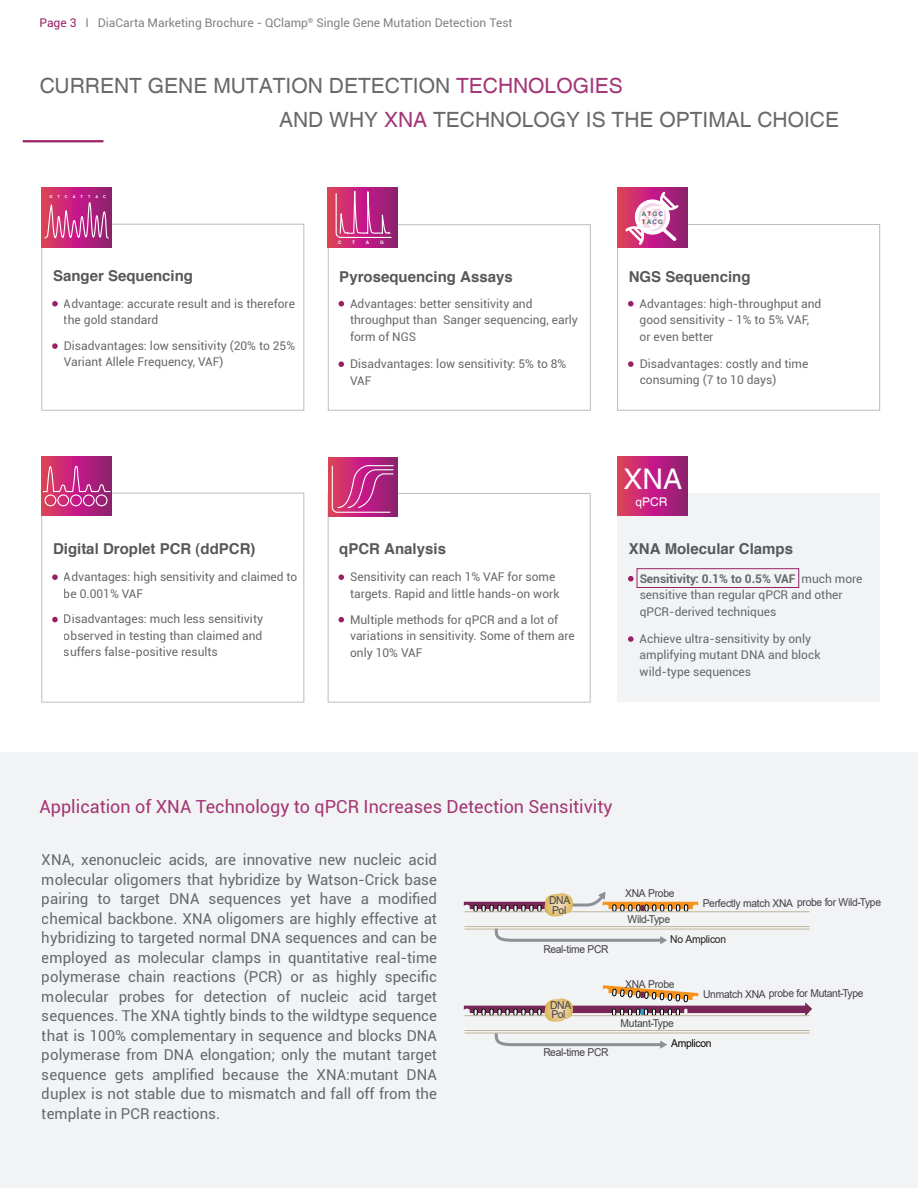
<style>
.page{position:relative;width:918px;height:1188px;background:#fff}
.page>*{position:absolute;margin:0;border:0;box-sizing:border-box;transform-origin:0 0}
.t1{font:28.5px "Helvetica";color:#fff}
.t2{font:21px "Helvetica";color:#57585a}
.t3{font:18px "Roboto";color:#9a2066}
.t4{font:15px/19.5px "Roboto";color:#57585a;text-align:justify}
.t5{font:700 15px "Helvetica";color:#57585a}
.t6{font:12px/16.5px "Roboto";color:#57585a}
.t7{font:12px "Roboto";color:#808285}
.t8{font:12px "Helvetica";color:#fff}
.t9{font:10.8px/9.1px "Arial";letter-spacing:-.025em;color:#424144;scale:.95 1}
.t10{font:10.8px "Arial";letter-spacing:-.025em;color:#231f20;scale:.95 1}
.t11{font:10.8px "Arial";letter-spacing:-.025em;color:#030303;scale:.95 1}
.t12{font:700 6.15px/7.5px "Helvetica";letter-spacing:.2em;color:#2e7c59}
.t13{font:700 4.65px "Helvetica";color:#fff}
.t14{font:700 3.9px "Helvetica";color:#fff}
.s1{color:#9a2066}
.s2{color:#c3262d}
.s3{color:#676666}
.s4{color:#575c97}
.s5{font-weight:700}
</style>
<div class="page">
<div style="left:0;top:753px;width:918px;height:435px;background:#f2f3f4"></div>
<div style="left:328px;top:224px;width:263px;height:187px;border:1px solid #bcbdc0"></div>
<hr style="left:23px;top:140px;width:80px;height:2px;background:#9a2066">
<div style="left:41px;top:224px;width:263px;height:187px;border:1px solid #bcbdc0"></div>
<svg style="left:52px;top:301px;width:6px;height:6px"></svg>
<svg style="left:52px;top:343px;width:6px;height:6px"></svg>
<svg style="left:42px;top:188px;width:69px;height:59px;background:#bc2674"></svg>
<svg style="left:43px;top:202px;width:67px;height:37px;background:#c94d8f"></svg>
<svg style="left:339px;top:301px;width:5px;height:6px"></svg>
<svg style="left:328px;top:188px;width:70px;height:59px"></svg>
<svg style="left:335px;top:187px;width:57px;height:52px;background:#c6408b"></svg>
<svg style="left:339px;top:361px;width:5px;height:6px"></svg>
<div style="left:617px;top:224px;width:263px;height:187px;border:1px solid #bcbdc0"></div>
<svg style="left:628px;top:301px;width:6px;height:6px"></svg>
<svg style="left:628px;top:361px;width:6px;height:6px"></svg>
<svg style="left:617px;top:188px;width:70px;height:59px"></svg>
<svg style="left:625px;top:192px;width:53px;height:53px"></svg>
<svg style="left:637px;top:201px;width:31px;height:32px"></svg>
<hr style="left:465px;top:912px;width:345px;height:1px;background:#c1b498">
<hr style="left:465px;top:926px;width:345px;height:1px;background:#c1b498">
<hr style="left:465px;top:929px;width:345px;height:1px;background:#c1b498">
<svg style="left:493px;top:927px;width:174px;height:17px"></svg>
<svg style="left:493px;top:1032px;width:174px;height:17px"></svg>
<hr style="left:465px;top:1030px;width:345px;height:1px;background:#c1b498">
<hr style="left:465px;top:1033px;width:345px;height:1px;background:#c1b498">
<svg style="left:464px;top:985px;width:348px;height:37px"></svg>
<svg style="left:464px;top:892px;width:234px;height:25px"></svg>
<div style="left:41px;top:493px;width:263px;height:210px;border:1px solid #bcbdc0"></div>
<svg style="left:42px;top:457px;width:69px;height:59px;background:#be2b78"></svg>
<div style="left:618px;top:493px;width:262px;height:209px;background:#f2f3f4"></div>
<div style="left:328px;top:493px;width:263px;height:210px;border:1px solid #bcbdc0"></div>
<svg style="left:618px;top:457px;width:69px;height:59px;background:#bd2575"></svg>
<svg style="left:328px;top:457px;width:70px;height:59px"></svg>
<svg style="left:331px;top:465px;width:63px;height:48px;background:#c53d86"></svg>
<svg style="left:52px;top:574px;width:6px;height:6px"></svg>
<svg style="left:52px;top:617px;width:6px;height:5px"></svg>
<svg style="left:339px;top:574px;width:5px;height:6px"></svg>
<svg style="left:339px;top:617px;width:5px;height:5px"></svg>
<svg style="left:628px;top:576px;width:6px;height:5px"></svg>
<svg style="left:628px;top:636px;width:6px;height:6px"></svg>
<div style="left:637px;top:568px;width:162px;height:20px;border:1px solid #9a2066"></div>
<svg style="left:42px;top:464px;width:70px;height:29px;background:#c23b83"></svg>
<div style="left:45px;top:494px;width:11px;height:12px;border:1px solid #fff;border-radius:50%"></div>
<div style="left:57px;top:494px;width:12px;height:12px;border:1px solid #fff;border-radius:50%"></div>
<div style="left:70px;top:494px;width:12px;height:12px;border:1px solid #fff;border-radius:50%"></div>
<div style="left:83px;top:494px;width:12px;height:12px;border:1px solid #fff;border-radius:50%"></div>
<div style="left:96px;top:494px;width:12px;height:12px;border:1px solid #fff;border-radius:50%"></div>
<p class="t7" style="left:40px;top:14px;width:475px"><span class="s1">Page 3</span> I DiaCarta Marketing Brochure - QClamp<sup>®</sup> Single Gene Mutation Detection Test</p>
<h2 class="t2" style="left:40px;top:74px;width:585px">CURRENT GENE MUTATION DETECTION <span class="s1">TECHNOLOGIES</span></h2>
<p class="t14" style="left:49px;top:195px;width:4px">G</p>
<p class="t14" style="left:57px;top:195px;width:4px">T</p>
<p class="t14" style="left:65px;top:195px;width:4px">C</p>
<p class="t14" style="left:73px;top:195px;width:4px">A</p>
<p class="t14" style="left:81px;top:195px;width:4px">T</p>
<p class="t14" style="left:88px;top:195px;width:4px">T</p>
<p class="t14" style="left:95px;top:195px;width:4px">A</p>
<p class="t14" style="left:103px;top:195px;width:4px">C</p>
<h2 class="t2" style="left:279px;top:108px;width:562px">AND WHY <span class="s1">XNA</span> TECHNOLOGY IS THE OPTIMAL CHOICE</h2>
<p class="t13" style="left:338px;top:239px;width:5px">C</p>
<p class="t13" style="left:352px;top:239px;width:4px">T</p>
<p class="t13" style="left:366px;top:239px;width:5px">A</p>
<p class="t13" style="left:380px;top:239px;width:5px">G</p>
<p class="t12" style="left:642px;top:210px;width:23px">A<span class="s2">T</span><span class="s3">G</span><span class="s4">C<br></span><span class="s2">T</span>A<span class="s4">C</span><span class="s3">G</span></p>
<p class="t5" style="left:53px;top:266px;width:142px">Sanger Sequencing</p>
<p class="t6" style="left:64px;top:295px;width:233px">Advantage: accurate result and is therefore the gold standard</p>
<p class="t6" style="left:64px;top:337px;width:233px">Disadvantages: low sensitivity (20% to 25%<br>Variant Allele Frequency, VAF)</p>
<p class="t5" style="left:339px;top:268px;width:175px">Pyrosequencing Assays</p>
<p class="t6" style="left:350px;top:295px;width:229px">Advantages: better sensitivity and throughput than Sanger sequencing, early form of NGS</p>
<p class="t6" style="left:350px;top:355px;width:218px">Disadvantages: low sensitivity: 5% to 8%<br>VAF</p>
<p class="t5" style="left:53px;top:540px;width:204px">Digital Droplet PCR (ddPCR)</p>
<p class="t6" style="left:64px;top:568px;width:235px">Advantages: high sensitivity and claimed to be 0.001% VAF</p>
<p class="t6" style="left:64px;top:610px;width:201px;text-align:justify">Disadvantages: much less sensitivity observed in testing than claimed and suffers false-positive results</p>
<p class="t5" style="left:339px;top:540px;width:108px">qPCR Analysis</p>
<p class="t6" style="left:350px;top:568px;width:211px">Sensitivity can reach 1% VAF for some targets. Rapid and little hands-on work</p>
<p class="t6" style="left:350px;top:611px;width:226px">Multiple methods for qPCR and a lot of variations in sensitivity. Some of them are only 10% VAF</p>
<p class="t5" style="left:629px;top:268px;width:123px">NGS Sequencing</p>
<p class="t6" style="left:640px;top:295px;width:183px">Advantages: high-throughput and good sensitivity - 1% to 5% VAF, or even better</p>
<p class="t6" style="left:640px;top:355px;width:170px">Disadvantages: costly and time consuming (7 to 10 days)</p>
<h1 class="t1" style="left:624px;top:463px;width:60px">XNA</h1>
<p class="t8" style="left:636px;top:495px;width:34px">qPCR</p>
<p class="t5" style="left:629px;top:540px;width:166px">XNA Molecular Clamps</p>
<p class="t6" style="left:640px;top:570px;width:225px"><span class="s5">Sensitivity: 0.1% to 0.5% VAF</span> much more sensitive than regular qPCR and other qPCR-derived techniques</p>
<p class="t6" style="left:640px;top:630px;width:182px">Achieve ultra-sensitivity by only amplifying mutant DNA and block wild-type sequences</p>
<h3 class="t3" style="left:40px;top:794px;width:575px">Application of XNA Technology to qPCR Increases Detection Sensitivity</h3>
<p class="t4" style="left:42px;top:850px;width:397px">XNA, xenonucleic acids, are innovative new nucleic acid molecular oligomers that hybridize by Watson-Crick base pairing to target DNA sequences yet have a modified chemical backbone. XNA oligomers are highly effective at hybridizing to targeted normal DNA sequences and can be employed as molecular clamps in quantitative real-time polymerase chain reactions (PCR) or as highly specific molecular probes for detection of nucleic acid target sequences. The XNA tightly binds to the wildtype sequence that is 100% complementary in sequence and blocks DNA polymerase from DNA elongation; only the mutant target sequence gets amplified because the XNA:mutant DNA duplex is not stable due to mismatch and fall off from the template in PCR reactions.</p>
<p class="t9" style="left:549px;top:896px;width:24px;text-align:center">DNA<br>Pol</p>
<p class="t9" style="left:543px;top:944px;width:70px">Real-time PCR</p>
<p class="t9" style="left:550px;top:1001px;width:24px">DNA<br>Pol</p>
<p class="t9" style="left:543px;top:1048px;width:70px">Real-time PCR</p>
<p class="t9" style="left:625px;top:888px;width:54px">XNA Probe</p>
<p class="t9" style="left:628px;top:915px;width:46px">Wild-Type</p>
<p class="t9" style="left:703px;top:898px;width:189px">Perfectly match XNA probe for Wild-Type</p>
<p class="t10" style="left:670px;top:932px;width:60px">No Amplicon</p>
<p class="t9" style="left:625px;top:980px;width:54px">XNA Probe</p>
<p class="t9" style="left:621px;top:1019px;width:58px">Mutant-Type</p>
<p class="t9" style="left:703px;top:989px;width:171px">Unmatch XNA probe for Mutant-Type</p>
<p class="t11" style="left:671px;top:1036px;width:44px">Amplicon</p>
</div>
